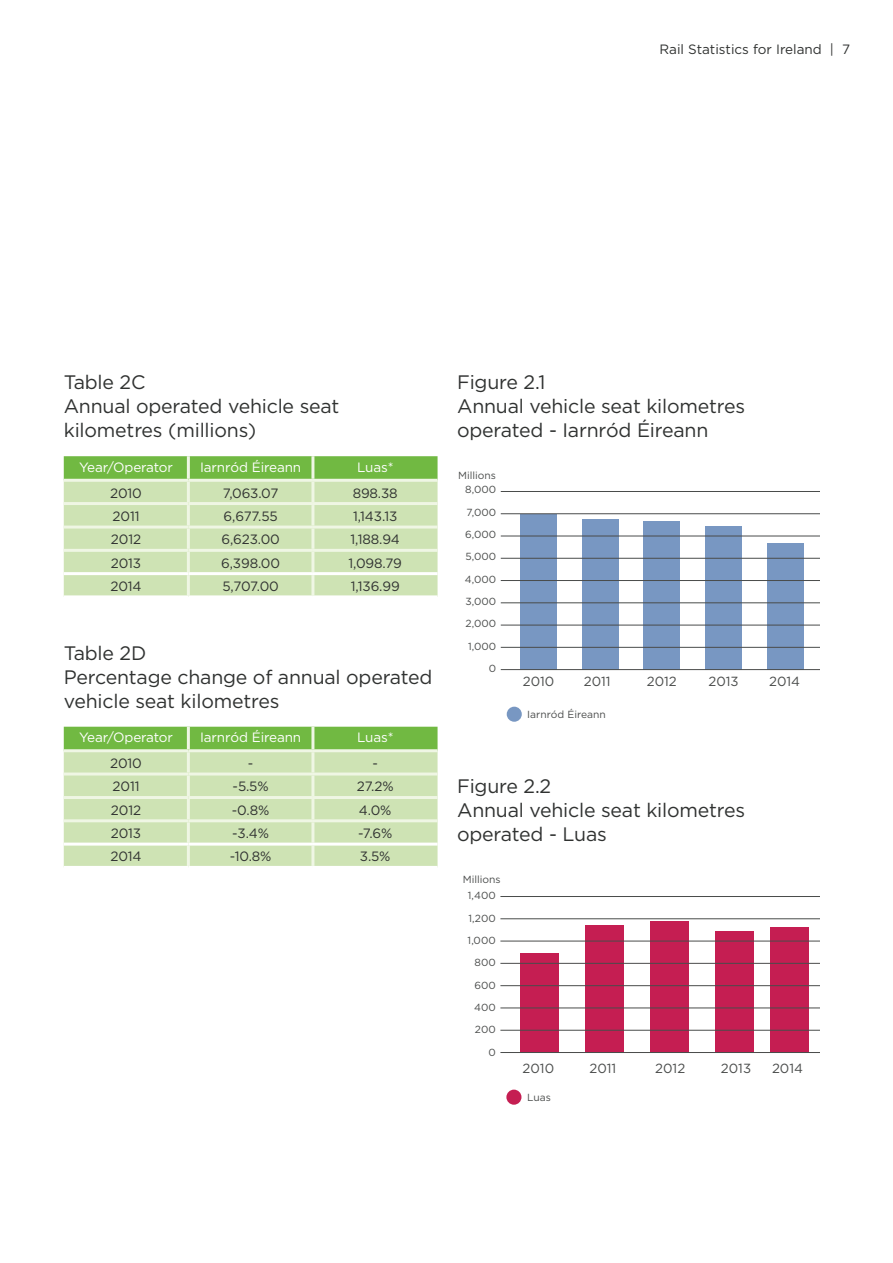
<style>
.page{position:relative;width:893px;height:1263px;background:#fff}
.page>*{position:absolute;margin:0;border:0;box-sizing:border-box;transform-origin:0 0}
.t1{font:19.5px/24px "Gotham";letter-spacing:-.01em;color:#303231}
.t2{font:13.5px "Gotham";letter-spacing:-.01em;color:#303231}
.t3{font:13.5px "Gotham";letter-spacing:-.01em;color:#fff}
.t4{font:13.2px "Gotham";color:#4a4c4b}
.t5{font:10.35px/22.4px "Gotham";color:#4a4c4b;text-align:right}
</style>
<div class="page">
<svg style="left:64px;top:456px;width:374px;height:139px;background:#bddba0"></svg>
<hr style="left:187px;top:456px;width:3px;height:23px;background:#eff6e4">
<hr style="left:311px;top:456px;width:3px;height:23px;background:#eff6e4">
<hr style="left:64px;top:479px;width:124px;height:3px;background:#eff6e4">
<hr style="left:188px;top:479px;width:125px;height:3px;background:#eff6e4">
<hr style="left:187px;top:482px;width:3px;height:20px;background:#eff6e4">
<hr style="left:313px;top:479px;width:125px;height:3px;background:#eff6e4">
<hr style="left:311px;top:482px;width:3px;height:20px;background:#eff6e4">
<hr style="left:64px;top:502px;width:124px;height:3px;background:#eff6e4">
<hr style="left:188px;top:502px;width:125px;height:3px;background:#eff6e4">
<hr style="left:187px;top:505px;width:3px;height:20px;background:#eff6e4">
<hr style="left:313px;top:502px;width:125px;height:3px;background:#eff6e4">
<hr style="left:311px;top:505px;width:3px;height:20px;background:#eff6e4">
<hr style="left:64px;top:525px;width:124px;height:3px;background:#eff6e4">
<hr style="left:188px;top:525px;width:125px;height:3px;background:#eff6e4">
<hr style="left:187px;top:528px;width:3px;height:21px;background:#eff6e4">
<hr style="left:313px;top:525px;width:125px;height:3px;background:#eff6e4">
<hr style="left:311px;top:528px;width:3px;height:21px;background:#eff6e4">
<hr style="left:64px;top:549px;width:124px;height:3px;background:#eff6e4">
<hr style="left:188px;top:549px;width:125px;height:3px;background:#eff6e4">
<hr style="left:187px;top:552px;width:3px;height:20px;background:#eff6e4">
<hr style="left:313px;top:549px;width:125px;height:3px;background:#eff6e4">
<hr style="left:311px;top:552px;width:3px;height:20px;background:#eff6e4">
<hr style="left:187px;top:575px;width:3px;height:20px;background:#eff6e4">
<hr style="left:311px;top:575px;width:3px;height:20px;background:#eff6e4">
<hr style="left:64px;top:572px;width:124px;height:3px;background:#fff">
<hr style="left:188px;top:572px;width:125px;height:3px;background:#fff">
<hr style="left:313px;top:572px;width:125px;height:3px;background:#fff">
<svg style="left:64px;top:727px;width:374px;height:139px;background:#bedba0"></svg>
<hr style="left:187px;top:727px;width:3px;height:22px;background:#eff6e4">
<hr style="left:311px;top:727px;width:3px;height:22px;background:#eff6e4">
<hr style="left:64px;top:749px;width:124px;height:3px;background:#eff6e4">
<hr style="left:188px;top:749px;width:125px;height:3px;background:#eff6e4">
<hr style="left:187px;top:752px;width:3px;height:20px;background:#eff6e4">
<hr style="left:313px;top:749px;width:125px;height:3px;background:#eff6e4">
<hr style="left:311px;top:752px;width:3px;height:20px;background:#eff6e4">
<hr style="left:64px;top:772px;width:124px;height:3px;background:#eff6e4">
<hr style="left:188px;top:772px;width:125px;height:3px;background:#eff6e4">
<hr style="left:187px;top:775px;width:3px;height:21px;background:#eff6e4">
<hr style="left:313px;top:772px;width:125px;height:3px;background:#eff6e4">
<hr style="left:311px;top:775px;width:3px;height:21px;background:#eff6e4">
<hr style="left:64px;top:796px;width:124px;height:3px;background:#eff6e4">
<hr style="left:188px;top:796px;width:125px;height:3px;background:#eff6e4">
<hr style="left:187px;top:799px;width:3px;height:20px;background:#eff6e4">
<hr style="left:313px;top:796px;width:125px;height:3px;background:#eff6e4">
<hr style="left:311px;top:799px;width:3px;height:20px;background:#eff6e4">
<hr style="left:64px;top:819px;width:124px;height:3px;background:#eff6e4">
<hr style="left:188px;top:819px;width:125px;height:3px;background:#eff6e4">
<hr style="left:187px;top:822px;width:3px;height:21px;background:#eff6e4">
<hr style="left:313px;top:819px;width:125px;height:3px;background:#eff6e4">
<hr style="left:311px;top:822px;width:3px;height:21px;background:#eff6e4">
<hr style="left:187px;top:846px;width:3px;height:20px;background:#eff6e4">
<hr style="left:311px;top:846px;width:3px;height:20px;background:#eff6e4">
<hr style="left:64px;top:843px;width:124px;height:3px;background:#fff">
<hr style="left:188px;top:843px;width:125px;height:3px;background:#fff">
<hr style="left:313px;top:843px;width:125px;height:3px;background:#fff">
<div style="left:520px;top:514px;width:37px;height:156px;background:#7897c2"></div>
<div style="left:582px;top:519px;width:36px;height:151px;background:#7897c2"></div>
<div style="left:643px;top:521px;width:37px;height:149px;background:#7897c2"></div>
<div style="left:705px;top:526px;width:37px;height:144px;background:#7897c2"></div>
<div style="left:767px;top:543px;width:37px;height:127px;background:#7897c2"></div>
<hr style="left:501px;top:491px;width:319px;height:1px;background:#4a4c4b">
<hr style="left:501px;top:669px;width:319px;height:1px;background:#4a4c4b">
<hr style="left:501px;top:647px;width:319px;height:1px;background:#4a4c4b">
<hr style="left:501px;top:625px;width:319px;height:1px;background:#4a4c4b">
<hr style="left:501px;top:602px;width:319px;height:1px;background:#4a4c4b">
<hr style="left:501px;top:580px;width:319px;height:1px;background:#4a4c4b">
<hr style="left:501px;top:558px;width:319px;height:1px;background:#4a4c4b">
<hr style="left:501px;top:536px;width:319px;height:1px;background:#4a4c4b">
<hr style="left:501px;top:513px;width:319px;height:1px;background:#4a4c4b">
<div style="left:507px;top:707px;width:15px;height:15px;background:#7897c2;border-radius:50%"></div>
<div style="left:520px;top:953px;width:38px;height:99px;background:#c51e52"></div>
<div style="left:585px;top:925px;width:38px;height:127px;background:#c51e52"></div>
<div style="left:650px;top:921px;width:38px;height:131px;background:#c51e52"></div>
<div style="left:715px;top:931px;width:38px;height:121px;background:#c51e52"></div>
<div style="left:770px;top:927px;width:39px;height:125px;background:#c51e52"></div>
<hr style="left:500px;top:1052px;width:320px;height:1px;background:#4a4c4b">
<hr style="left:500px;top:1030px;width:320px;height:1px;background:#4a4c4b">
<hr style="left:500px;top:1007px;width:320px;height:1px;background:#4a4c4b">
<hr style="left:500px;top:985px;width:320px;height:1px;background:#4a4c4b">
<hr style="left:500px;top:963px;width:320px;height:1px;background:#4a4c4b">
<hr style="left:500px;top:941px;width:320px;height:1px;background:#4a4c4b">
<hr style="left:500px;top:918px;width:320px;height:1px;background:#4a4c4b">
<hr style="left:500px;top:896px;width:320px;height:1px;background:#4a4c4b">
<div style="left:506px;top:1089px;width:15px;height:16px;background:#c51e52;border-radius:50%"></div>
<p class="t2" style="left:659px;top:42px;width:192px">Rail Statistics for Ireland | 7</p>
<p class="t1" style="left:64px;top:370px;width:277px">Table 2C<br>Annual operated vehicle seat kilometres (millions)</p>
<p class="t3" style="left:79px;top:459px;width:95px">Year/Operator</p>
<p class="t3" style="left:200px;top:459px;width:103px">Iarnród Éireann</p>
<p class="t3" style="left:357px;top:459px;width:38px">Luas*</p>
<p class="t2" style="left:110px;top:485px;width:33px">2010</p>
<p class="t2" style="left:223px;top:485px;width:57px">7,063.07</p>
<p class="t2" style="left:353px;top:485px;width:47px">898.38</p>
<p class="t2" style="left:113px;top:509px;width:28px">2011</p>
<p class="t2" style="left:224px;top:509px;width:56px">6,677.55</p>
<p class="t2" style="left:353px;top:509px;width:46px">1,143.13</p>
<p class="t2" style="left:111px;top:532px;width:32px">2012</p>
<p class="t2" style="left:221px;top:532px;width:60px">6,623.00</p>
<p class="t2" style="left:351px;top:532px;width:51px">1,188.94</p>
<p class="t2" style="left:111px;top:555px;width:32px">2013</p>
<p class="t2" style="left:221px;top:555px;width:60px">6,398.00</p>
<p class="t2" style="left:349px;top:555px;width:55px">1,098.79</p>
<p class="t2" style="left:110px;top:579px;width:33px">2014</p>
<p class="t2" style="left:222px;top:579px;width:58px">5,707.00</p>
<p class="t2" style="left:351px;top:579px;width:51px">1,136.99</p>
<p class="t1" style="left:64px;top:641px;width:370px">Table 2D<br>Percentage change of annual operated vehicle seat kilometres</p>
<p class="t3" style="left:79px;top:730px;width:95px">Year/Operator</p>
<p class="t3" style="left:200px;top:730px;width:103px">Iarnród Éireann</p>
<p class="t3" style="left:357px;top:730px;width:38px">Luas*</p>
<p class="t2" style="left:110px;top:756px;width:33px">2010</p>
<p class="t2" style="left:248px;top:756px;width:7px">-</p>
<p class="t2" style="left:372px;top:756px;width:7px">-</p>
<p class="t2" style="left:113px;top:779px;width:28px">2011</p>
<p class="t2" style="left:233px;top:779px;width:38px">-5.5%</p>
<p class="t2" style="left:357px;top:779px;width:38px">27.2%</p>
<p class="t2" style="left:111px;top:802px;width:32px">2012</p>
<p class="t2" style="left:232px;top:802px;width:39px">-0.8%</p>
<p class="t2" style="left:359px;top:802px;width:34px">4.0%</p>
<p class="t2" style="left:111px;top:826px;width:32px">2013</p>
<p class="t2" style="left:232px;top:826px;width:38px">-3.4%</p>
<p class="t2" style="left:358px;top:826px;width:36px">-7.6%</p>
<p class="t2" style="left:110px;top:849px;width:33px">2014</p>
<p class="t2" style="left:230px;top:849px;width:43px">-10.8%</p>
<p class="t2" style="left:360px;top:849px;width:32px">3.5%</p>
<p class="t1" style="left:457px;top:370px;width:290px">Figure 2.1<br>Annual vehicle seat kilometres operated - Iarnród Éireann</p>
<p class="t5" style="left:458px;top:464px;width:39px">Millions</p>
<p class="t5" style="left:465px;top:478px;width:33px">8,000<br>7,000<br>6,000<br>5,000<br>4,000<br>3,000<br>2,000<br>1,000<br>0</p>
<p class="t4" style="left:523px;top:674px;width:33px">2010</p>
<p class="t4" style="left:584px;top:674px;width:28px">2011</p>
<p class="t4" style="left:647px;top:674px;width:31px">2012</p>
<p class="t4" style="left:708px;top:674px;width:32px">2013</p>
<p class="t4" style="left:769px;top:674px;width:32px">2014</p>
<p class="t5" style="left:527px;top:703px;width:80px">Iarnród Éireann</p>
<p class="t1" style="left:457px;top:774px;width:290px">Figure 2.2<br>Annual vehicle seat kilometres operated - Luas</p>
<p class="t5" style="left:463px;top:868px;width:39px">Millions</p>
<p class="t5" style="left:468px;top:884px;width:30px">1,400<br>1,200<br>1,000<br>800<br>600<br>400<br>200<br>0</p>
<p class="t4" style="left:523px;top:1061px;width:33px">2010</p>
<p class="t4" style="left:589px;top:1061px;width:28px">2011</p>
<p class="t4" style="left:655px;top:1061px;width:31px">2012</p>
<p class="t4" style="left:721px;top:1061px;width:32px">2013</p>
<p class="t4" style="left:772px;top:1061px;width:32px">2014</p>
<p class="t5" style="left:527px;top:1086px;width:25px">Luas</p>
</div>
